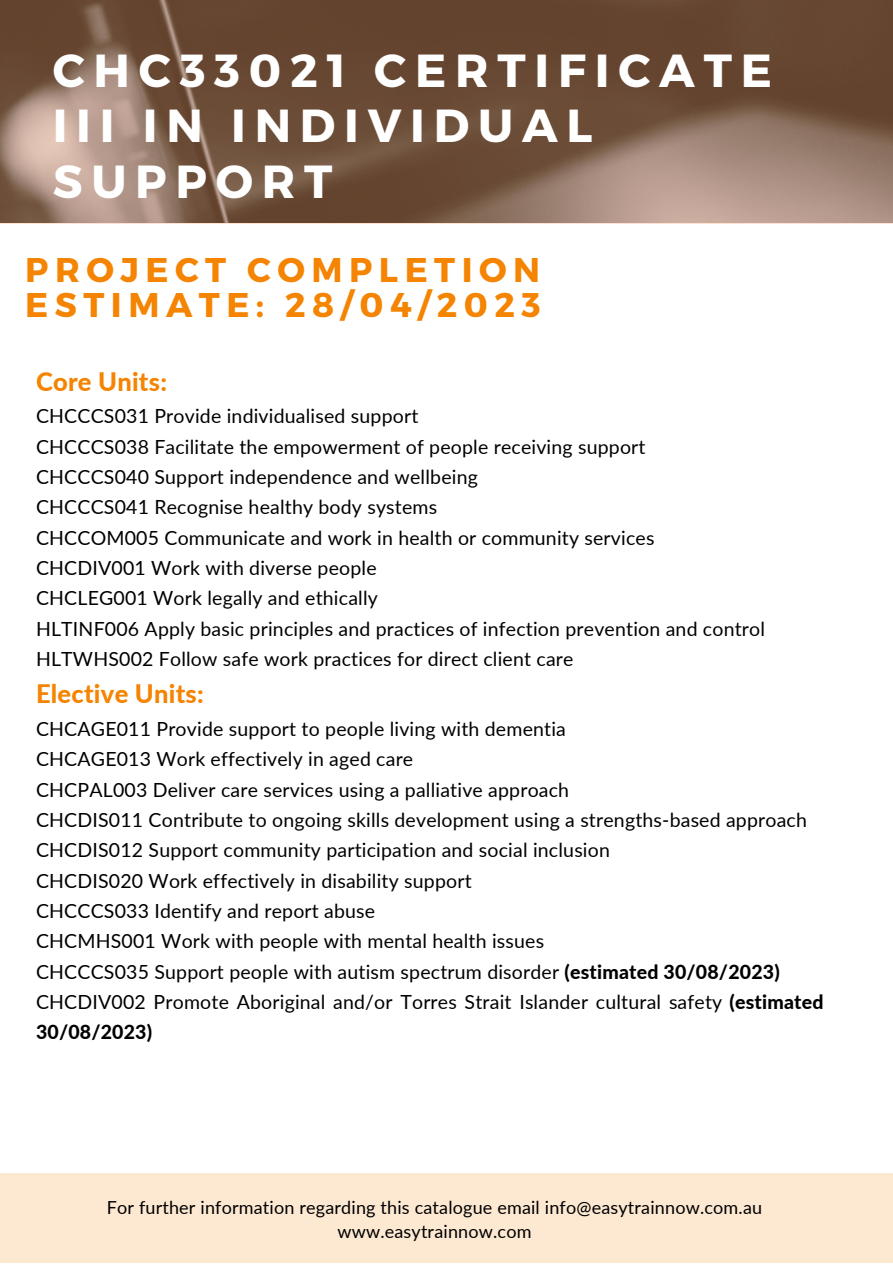
<style>
.page{position:relative;width:893px;height:1264px;background:#fff}
.page>*{position:absolute;margin:0;border:0;box-sizing:border-box;transform-origin:0 0}
.t1{font:700 46.35px/55.1px "Montserrat";letter-spacing:.19em;color:#fff}
.t2{font:700 34.2px/34.8px "Montserrat";letter-spacing:.19em;color:#f48401}
.t3{font:800 25.5px "Lato";letter-spacing:.01em;color:#f48401}
.t4{font:19.5px/30.3px "Lato";letter-spacing:.01em;color:#000}
.t5{font:18px/23.5px "Lato";letter-spacing:.01em;color:#000;text-align:center}
.s1{font-weight:800}
</style>
<div class="page">
<div style="left:0;top:1173px;width:892px;height:89px;background:#fde9d2"></div>
<svg style="left:0;top:0;width:892px;height:223px;background:#7c5d4a"></svg>
<h1 class="t1" style="left:53px;top:41px;width:720px">CHC33021 CERTIFICATE<br>III IN INDIVIDUAL<br>SUPPORT</h1>
<h2 class="t2" style="left:25px;top:251px;width:517px">PROJECT COMPLETION<br>ESTIMATE: 28/04/2023</h2>
<h3 class="t3" style="left:36px;top:365px;width:132px">Core Units:</h3>
<p class="t4" style="left:36px;top:400px;width:730px">CHCCCS031 Provide individualised support<br>CHCCCS038 Facilitate the empowerment of people receiving support<br>CHCCCS040 Support independence and wellbeing<br>CHCCCS041 Recognise healthy body systems<br>CHCCOM005 Communicate and work in health or community services CHCDIV001 Work with diverse people<br>CHCLEG001 Work legally and ethically<br>HLTINF006 Apply basic principles and practices of infection prevention and control HLTWHS002 Follow safe work practices for direct client care</p>
<h3 class="t3" style="left:36px;top:678px;width:169px">Elective Units:</h3>
<p class="t4" style="left:36px;top:713px;width:789px">CHCAGE011 Provide support to people living with dementia<br>CHCAGE013 Work effectively in aged care<br>CHCPAL003 Deliver care services using a palliative approach<br>CHCDIS011 Contribute to ongoing skills development using a strengths-based approach CHCDIS012 Support community participation and social inclusion<br>CHCDIS020 Work effectively in disability support<br>CHCCCS033 Identify and report abuse<br>CHCMHS001 Work with people with mental health issues<br>CHCCCS035 Support people with autism spectrum disorder <span class="s1">(estimated 30/08/2023)<br></span>CHCDIV002 Promote Aboriginal and/or Torres Strait Islander cultural safety <span class="s1">(estimated 30/08/2023)</span></p>
<p class="t5" style="left:107px;top:1195px;width:657px">For further information regarding this catalogue email info@easytrainnow.com.au www.easytrainnow.com</p>
</div>
